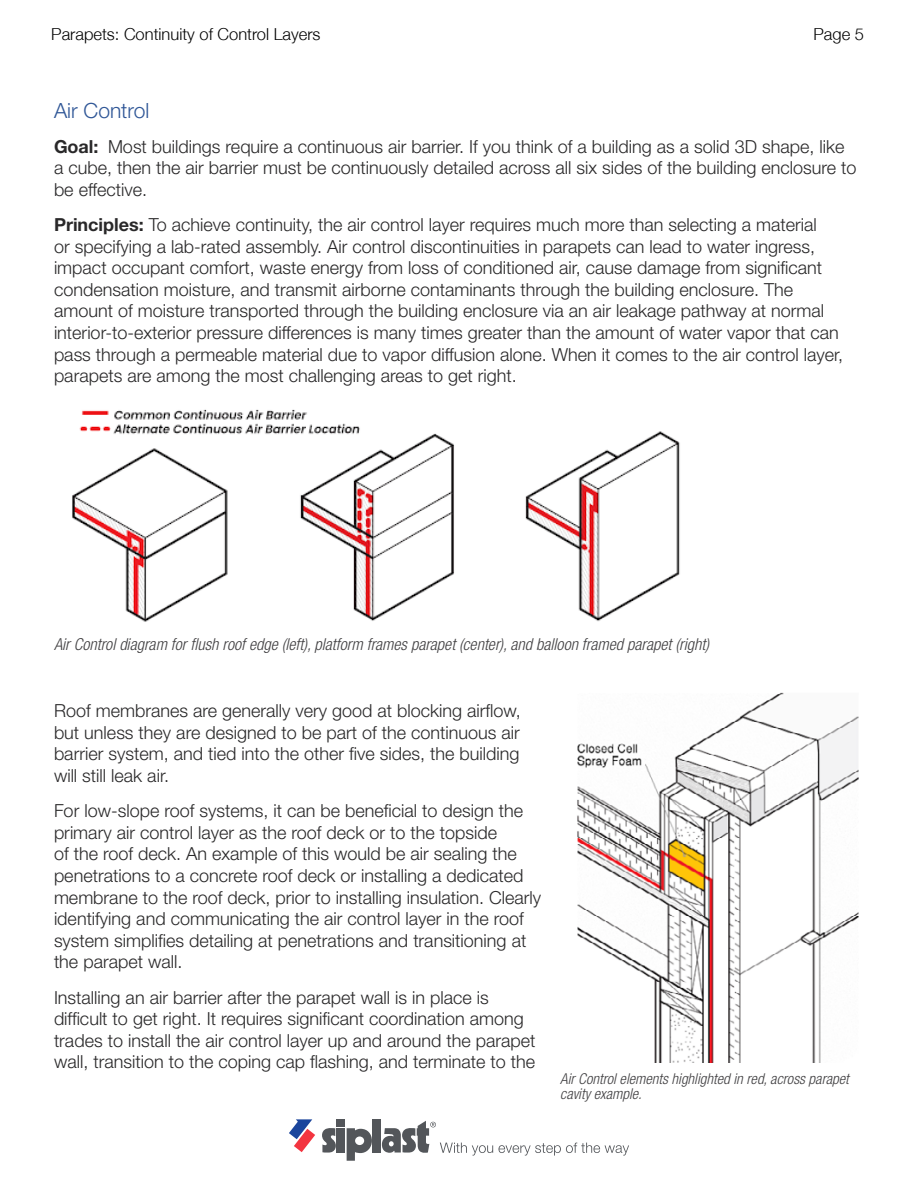
<style>
.page{position:relative;width:918px;height:1188px;background:#fff}
.page>*{position:absolute;margin:0;border:0;box-sizing:border-box;transform-origin:0 0}
.t1{font:300 21px "Helvetica Neue LT Std";color:#305797}
.t2{font:300 18px/21.6px "Helvetica Neue LT Std";color:#292829}
.t3{font:italic 300 condensed 16.5px "Helvetica Neue LT Std";color:#414042}
.t4{font:300 16.5px "Helvetica Neue";color:#000}
.t5{font:italic 300 condensed 15px/15px "Helvetica Neue LT Std";color:#414042}
.s1{font-weight:700}
</style>
<div class="page">
<svg style="left:289px;top:1119px;width:26px;height:33px"></svg>
<div style="left:337px;top:1128px;width:8px;height:25px;background:#53565a"></div>
<div style="left:337px;top:1119px;width:8px;height:8px;background:#53565a"></div>
<svg style="left:322px;top:1128px;width:14px;height:25px"></svg>
<div style="left:373px;top:1119px;width:8px;height:34px;background:#53565a"></div>
<svg style="left:347px;top:1128px;width:25px;height:33px"></svg>
<svg style="left:382px;top:1121px;width:247px;height:35px"></svg>
<img style="left:72px;top:409px;width:608px;height:213px">
<div style="left:650px;top:600px;width:32px;height:23px;background:#fff"></div>
<img style="left:577px;top:692px;width:282px;height:370px">
<div style="left:578px;top:1035px;width:47px;height:27px;background:#fff"></div>
<p class="t4" style="left:51px;top:24px;width:271px">Parapets: Continuity of Control Layers</p>
<p class="t4" style="left:814px;top:24px;width:52px">Page 5</p>
<p class="t1" style="left:54px;top:97px;width:97px">Air Control</p>
<p class="t2" style="left:54px;top:135px;width:804px"><span class="s1">Goal:</span> Most buildings require a continuous air barrier. If you think of a building as a solid 3D shape, like a cube, then the air barrier must be continuously detailed across all six sides of the building enclosure to be effective.</p>
<p class="t2" style="left:54px;top:213px;width:791px"><span class="s1">Principles:</span> To achieve continuity, the air control layer requires much more than selecting a material<br>or specifying a lab-rated assembly. Air control discontinuities in parapets can lead to water ingress, impact occupant comfort, waste energy from loss of conditioned air, cause damage from significant condensation moisture, and transmit airborne contaminants through the building enclosure. The amount of moisture transported through the building enclosure via an air leakage pathway at normal interior-to-exterior pressure differences is many times greater than the amount of water vapor that can pass through a permeable material due to vapor diffusion alone. When it comes to the air control layer, parapets are among the most challenging areas to get right.</p>
<p class="t3" style="left:54px;top:635px;width:657px">Air Control diagram for flush roof edge (left), platform frames parapet (center), and balloon framed parapet (right)</p>
<p class="t2" style="left:54px;top:700px;width:468px;text-align:justify">Roof membranes are generally very good at blocking airflow, but unless they are designed to be part of the continuous air barrier system, and tied into the other five sides, the building will still leak air.</p>
<p class="t2" style="left:54px;top:800px;width:489px">For low-slope roof systems, it can be beneficial to design the primary air control layer as the roof deck or to the topside<br>of the roof deck. An example of this would be air sealing the penetrations to a concrete roof deck or installing a dedicated membrane to the roof deck, prior to installing insulation. Clearly identifying and communicating the air control layer in the roof system simplifies detailing at penetrations and transitioning at the parapet wall.</p>
<p class="t2" style="left:54px;top:986px;width:483px">Installing an air barrier after the parapet wall is in place is difficult to get right. It requires significant coordination among trades to install the air control layer up and around the parapet wall, transition to the coping cap flashing, and terminate to the</p>
<p class="t5" style="left:560px;top:1072px;width:290px">Air Control elements highlighted in red, across parapet cavity example.</p>
</div>
